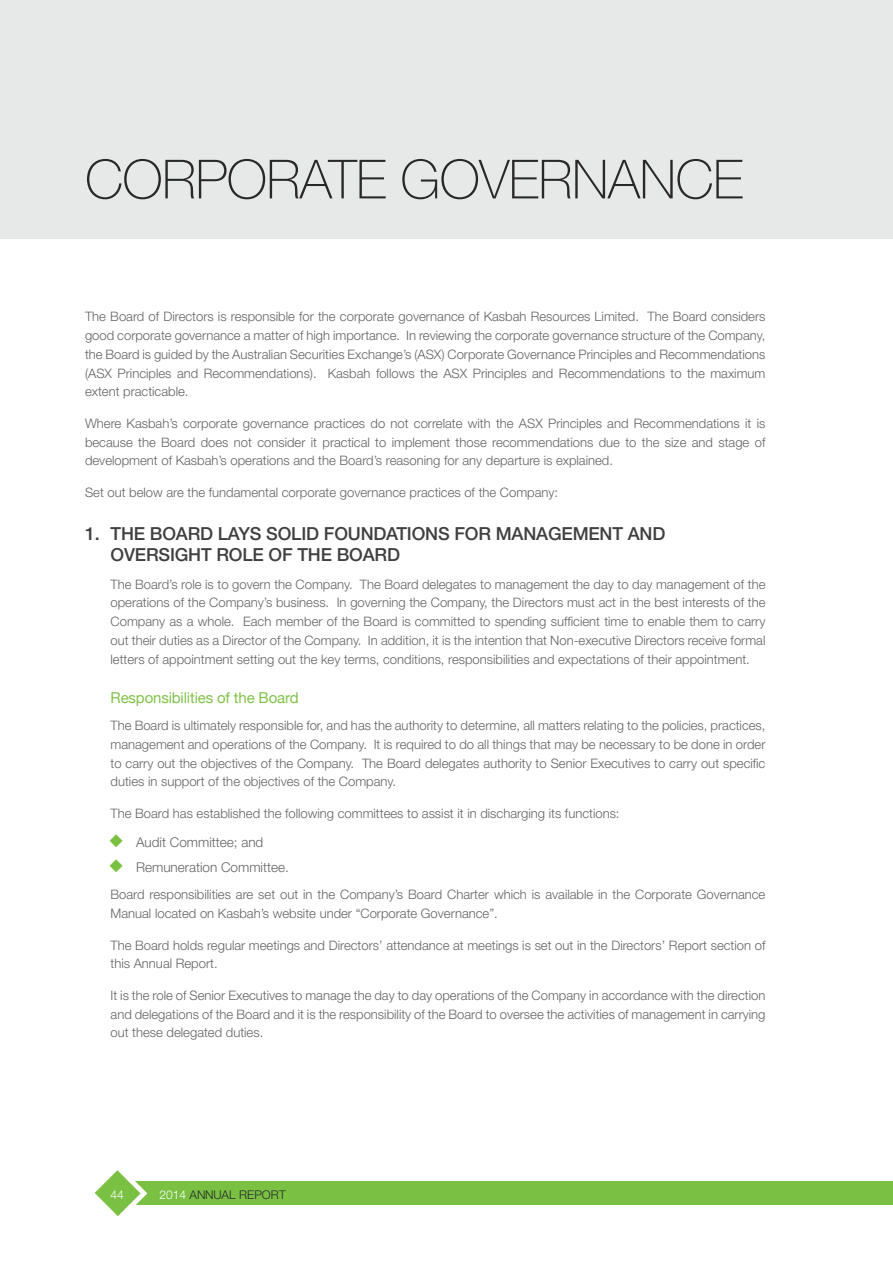
<style>
.page{position:relative;width:893px;height:1263px;background:#fff}
.page>*{position:absolute;margin:0;border:0;box-sizing:border-box;transform-origin:0 0}
.t1{font:100 54px "Helvetica Neue";letter-spacing:-.01em;color:#292829}
.t2{font:500 18px/21.6px "Helvetica Neue";letter-spacing:-.01em;color:#403f41}
.t3{font:15px "Helvetica Neue";letter-spacing:-.01em;color:#81c349}
.t4{font:300 13.5px "Helvetica Neue";color:#636466}
.t5{font:300 13.05px/18.8px "Helvetica Neue";color:#636466;text-align:justify}
.t6{font:300 12px "Helvetica Neue";color:#292829}
.t7{font:300 12px "Helvetica Neue";color:#fff}
.s1{color:#7ac143}
.s2{color:#fff}
</style>
<div class="page">
<div style="left:118px;top:1181px;width:775px;height:24px;background:#7ac143"></div>
<svg style="left:95px;top:1170px;width:52px;height:46px"></svg>
<div style="left:0;top:0;width:893px;height:239px;background:#e7e8e8"></div>
<h1 class="t1" style="left:85px;top:148px;width:660px">CORPORATE GOVERNANCE</h1>
<p class="t5" style="left:85px;top:307px;width:682px">The Board of Directors is responsible for the corporate governance of Kasbah Resources Limited. The Board considers good corporate governance a matter of high importance. In reviewing the corporate governance structure of the Company, the Board is guided by the Australian Securities Exchange’s (ASX) Corporate Governance Principles and Recommendations (ASX Principles and Recommendations). Kasbah follows the ASX Principles and Recommendations to the maximum extent practicable.</p>
<p class="t5" style="left:85px;top:414px;width:682px">Where Kasbah’s corporate governance practices do not correlate with the ASX Principles and Recommendations it is because the Board does not consider it practical to implement those recommendations due to the size and stage of development of Kasbah’s operations and the Board’s reasoning for any departure is explained.</p>
<p class="t5" style="left:85px;top:483px;width:475px">Set out below are the fundamental corporate governance practices of the Company:</p>
<h2 class="t2" style="left:111px;top:522px;width:556px;text-indent:-26px">1. THE BOARD LAYS SOLID FOUNDATIONS FOR MANAGEMENT AND<br>OVERSIGHT ROLE OF THE BOARD</h2>
<p class="t5" style="left:111px;top:574px;width:656px">The Board’s role is to govern the Company. The Board delegates to management the day to day management of the operations of the Company’s business. In governing the Company, the Directors must act in the best interests of the Company as a whole. Each member of the Board is committed to spending sufficient time to enable them to carry out their duties as a Director of the Company. In addition, it is the intention that Non-executive Directors receive formal letters of appointment setting out the key terms, conditions, responsibilities and expectations of their appointment.</p>
<p class="t3" style="left:111px;top:687px;width:190px">Responsibilities of the Board</p>
<p class="t5" style="left:111px;top:716px;width:656px">The Board is ultimately responsible for, and has the authority to determine, all matters relating to the policies, practices, management and operations of the Company. It is required to do all things that may be necessary to be done in order to carry out the objectives of the Company. The Board delegates authority to Senior Executives to carry out specific duties in support of the objectives of the Company.</p>
<p class="t5" style="left:111px;top:804px;width:511px">The Board has established the following committees to assist it in discharging its functions:</p>
<p class="t4" style="left:109px;top:834px;width:156px"><span class="s1">◆</span> Audit Committee; and</p>
<p class="t4" style="left:109px;top:859px;width:181px"><span class="s1">◆</span> Remuneration Committee.</p>
<p class="t5" style="left:111px;top:885px;width:656px">Board responsibilities are set out in the Company’s Board Charter which is available in the Corporate Governance<br>Manual located on Kasbah’s website under “Corporate Governance”.</p>
<p class="t5" style="left:111px;top:935px;width:656px">The Board holds regular meetings and Directors’ attendance at meetings is set out in the Directors’ Report section of this Annual Report.</p>
<p class="t5" style="left:111px;top:986px;width:656px">It is the role of Senior Executives to manage the day to day operations of the Company in accordance with the direction and delegations of the Board and it is the responsibility of the Board to oversee the activities of management in carrying out these delegated duties.</p>
<p class="t7" style="left:110px;top:1187px;width:15px">44</p>
<p class="t6" style="left:159px;top:1187px;width:128px"><span class="s2">2014</span> ANNUAL REPORT</p>
</div>
